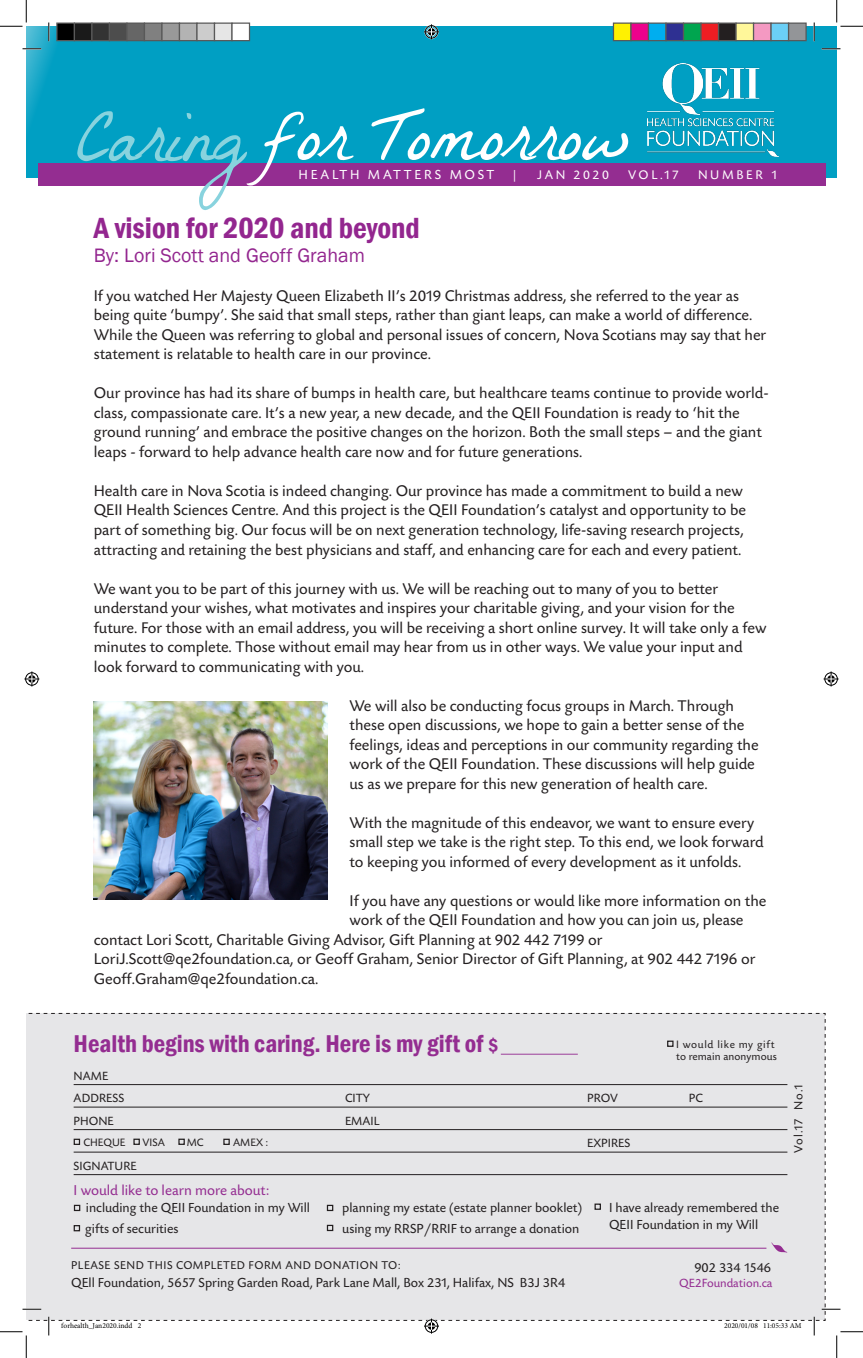
<style>
.page{position:relative;width:863px;height:1358px;background:#fff}
.page>*{position:absolute;margin:0;border:0;box-sizing:border-box;transform-origin:0 0}
.t1{font:75.62px "La Belle Aurore";letter-spacing:-.02em;color:#fff}
.t2{font:600 condensed 30px "Franklin Gothic";color:#93268f}
.t3{font:600 condensed 25px "Franklin Gothic";color:#942d91}
.t4{font:20px "Franklin Gothic";color:#93268f}
.t5{font:16.25px/19.5px "Today SB";color:#231f20}
.t6{font:15px "Today SB";color:#942d91}
.t7{font:13.75px "Today SB";color:#231f20}
.t8{font:13.75px "Today SB";letter-spacing:.2em;color:#fff}
.t9{font:13.12px "Today SB";letter-spacing:.2em;color:#fff}
.t10{font:12.5px "Today SB";color:#231f20}
.t11{font:12.5px "Today SB";color:#942d91}
.t12{font:11.88px "Today SB";letter-spacing:.04em;color:#231f20}
.t13{font:11.25px "Today SB";letter-spacing:.01em;color:#231f20}
.t14{font:11.25px "Today SB";letter-spacing:.06em;color:#231f20}
.t15{font:7.5px "Minion Pro";color:#000}
.s1{color:#88d3de}
.s2{font-size:20px}
</style>
<div class="page">
<div style="left:26px;top:26px;width:810px;height:152px;background:#009fc3"></div>
<div style="left:38px;top:163px;width:787px;height:23px;background:#942d91"></div>
<img style="left:647px;top:64px;width:131px;height:92px">
<img style="left:94px;top:701px;width:233px;height:198px">
<svg style="left:22px;top:48px;width:19px;height:2px"></svg>
<svg style="left:821px;top:48px;width:19px;height:2px"></svg>
<svg style="left:48px;top:22px;width:2px;height:19px"></svg>
<svg style="left:813px;top:22px;width:2px;height:19px"></svg>
<svg style="left:0;top:0;width:27px;height:27px"></svg>
<svg style="left:836px;top:0;width:26px;height:27px"></svg>
<svg style="left:424px;top:24px;width:15px;height:15px"></svg>
<svg style="left:24px;top:671px;width:15px;height:15px"></svg>
<svg style="left:823px;top:671px;width:15px;height:15px"></svg>
<div style="left:57px;top:23px;width:17px;height:18px;background:#000"></div>
<div style="left:56px;top:22px;width:19px;height:19px;border:1px solid #595959"></div>
<div style="left:74px;top:23px;width:18px;height:18px;background:#1a1a1a"></div>
<div style="left:74px;top:22px;width:18px;height:19px;border:1px solid #595959"></div>
<div style="left:92px;top:23px;width:17px;height:18px;background:#333"></div>
<div style="left:91px;top:22px;width:19px;height:19px;border:1px solid #595959"></div>
<div style="left:109px;top:23px;width:18px;height:18px;background:#4d4d4d"></div>
<div style="left:109px;top:22px;width:19px;height:19px;border:1px solid #595959"></div>
<div style="left:127px;top:23px;width:17px;height:18px;background:#666"></div>
<div style="left:126px;top:22px;width:19px;height:19px;border:1px solid #595959"></div>
<div style="left:144px;top:23px;width:18px;height:18px;background:#808080"></div>
<div style="left:144px;top:22px;width:18px;height:19px;border:1px solid #595959"></div>
<div style="left:162px;top:23px;width:17px;height:18px;background:#999"></div>
<div style="left:161px;top:22px;width:19px;height:19px;border:1px solid #595959"></div>
<div style="left:179px;top:23px;width:18px;height:18px;background:#b3b3b3"></div>
<div style="left:179px;top:22px;width:19px;height:19px;border:1px solid #595959"></div>
<div style="left:197px;top:23px;width:17px;height:18px;background:#ccc"></div>
<div style="left:196px;top:22px;width:19px;height:19px;border:1px solid #595959"></div>
<div style="left:214px;top:23px;width:18px;height:18px;background:#e6e6e6"></div>
<div style="left:214px;top:22px;width:18px;height:19px;border:1px solid #595959"></div>
<div style="left:232px;top:23px;width:17px;height:18px;background:#fff"></div>
<div style="left:231px;top:22px;width:19px;height:19px;border:1px solid #595959"></div>
<div style="left:613px;top:23px;width:18px;height:18px;background:#fff101"></div>
<div style="left:612px;top:22px;width:19px;height:19px;border:1px solid #595959"></div>
<div style="left:631px;top:23px;width:17px;height:18px;background:#ed028c"></div>
<div style="left:630px;top:22px;width:19px;height:19px;border:1px solid #595959"></div>
<div style="left:648px;top:23px;width:18px;height:18px;background:#00aeef"></div>
<div style="left:648px;top:22px;width:18px;height:19px;border:1px solid #595959"></div>
<div style="left:666px;top:23px;width:17px;height:18px;background:#2e3092"></div>
<div style="left:665px;top:22px;width:19px;height:19px;border:1px solid #595959"></div>
<div style="left:683px;top:23px;width:18px;height:18px;background:#00a54f"></div>
<div style="left:682px;top:22px;width:19px;height:19px;border:1px solid #595959"></div>
<div style="left:701px;top:23px;width:17px;height:18px;background:#ee1d23"></div>
<div style="left:700px;top:22px;width:19px;height:19px;border:1px solid #595959"></div>
<div style="left:718px;top:23px;width:18px;height:18px;background:#231f20"></div>
<div style="left:718px;top:22px;width:18px;height:19px;border:1px solid #595959"></div>
<div style="left:736px;top:23px;width:17px;height:18px;background:#fff79a"></div>
<div style="left:735px;top:22px;width:19px;height:19px;border:1px solid #595959"></div>
<div style="left:753px;top:23px;width:18px;height:18px;background:#f499c2"></div>
<div style="left:752px;top:22px;width:19px;height:19px;border:1px solid #595959"></div>
<div style="left:771px;top:23px;width:17px;height:18px;background:#6bcff6"></div>
<div style="left:770px;top:22px;width:19px;height:19px;border:1px solid #595959"></div>
<div style="left:788px;top:23px;width:18px;height:18px;background:#939598"></div>
<div style="left:788px;top:22px;width:18px;height:19px;border:1px solid #595959"></div>
<svg style="left:0;top:1013px;width:862px;height:345px"></svg>
<p class="t1" style="left:76px;top:90px;width:555px"><span class="s1">Caring</span> for Tomorrow</p>
<p class="t8" style="left:298px;top:167px;width:197px">HEALTH MATTERS MOST</p>
<p class="t8" style="left:513px;top:167px;width:5px">|</p>
<p class="t9" style="left:537px;top:168px;width:73px">JAN 2020</p>
<p class="t9" style="left:628px;top:168px;width:52px">VOL.17</p>
<p class="t9" style="left:698px;top:168px;width:81px">NUMBER 1</p>
<p class="t2" style="left:94px;top:208px;width:327px">A vision for 2020 and beyond</p>
<p class="t4" style="left:94px;top:243px;width:273px">By: Lori Scott and Geoff Graham</p>
<p class="t5" style="left:94px;top:286px;width:674px">If you watched Her Majesty Queen Elizabeth II’s 2019 Christmas address, she referred to the year as being quite ‘bumpy’. She said that small steps, rather than giant leaps, can make a world of difference.<br>While the Queen was referring to global and personal issues of concern, Nova Scotians may say that her statement is relatable to health care in our province.</p>
<p class="t5" style="left:94px;top:384px;width:676px">Our province has had its share of bumps in health care, but healthcare teams continue to provide world&shy;class, compassionate care. It’s a new year, a new decade, and the QEII Foundation is ready to ‘hit the ground running’ and embrace the positive changes on the horizon. Both the small steps – and the giant leaps - forward to help advance health care now and for future generations.</p>
<p class="t5" style="left:94px;top:481px;width:653px">Health care in Nova Scotia is indeed changing. Our province has made a commitment to build a new QEII Health Sciences Centre. And this project is the QEII Foundation’s catalyst and opportunity to be part of something big. Our focus will be on next generation technology, life-saving research projects, attracting and retaining the best physicians and staff, and enhancing care for each and every patient.</p>
<p class="t5" style="left:94px;top:579px;width:674px">We want you to be part of this journey with us. We will be reaching out to many of you to better understand your wishes, what motivates and inspires your charitable giving, and your vision for the future. For those with an email address, you will be receiving a short online survey. It will take only a few minutes to complete. Those without email may hear from us in other ways. We value your input and look forward to communicating with you.</p>
<p class="t5" style="left:349px;top:696px;width:410px">We will also be conducting focus groups in March. Through these open discussions, we hope to gain a better sense of the feelings, ideas and perceptions in our community regarding the work of the QEII Foundation. These discussions will help guide us as we prepare for this new generation of health care.</p>
<p class="t5" style="left:349px;top:813px;width:415px">With the magnitude of this endeavor, we want to ensure every small step we take is the right step. To this end, we look forward to keeping you informed of every development as it unfolds.</p>
<p class="t5" style="left:349px;top:891px;width:418px">If you have any questions or would like more information on the</p>
<p class="t5" style="left:349px;top:910px;width:395px">work of the QEII Foundation and how you can join us, please</p>
<p class="t5" style="left:94px;top:930px;width:510px">contact Lori Scott, Charitable Giving Advisor, Gift Planning at 902 442 7199 or</p>
<p class="t5" style="left:94px;top:949px;width:663px">LoriJ.Scott@qe2foundation.ca, or Geoff Graham, Senior Director of Gift Planning, at 902 442 7196 or</p>
<p class="t5" style="left:94px;top:969px;width:226px">Geoff.Graham@qe2foundation.ca.</p>
<p class="t3" style="left:74px;top:1027px;width:426px">Health begins with caring. Here is my gift of <span class="s2">$</span></p>
<p class="t10" style="left:74px;top:1069px;width:36px">NAME</p>
<p class="t10" style="left:74px;top:1091px;width:52px">ADDRESS</p>
<p class="t10" style="left:345px;top:1091px;width:27px">CITY</p>
<p class="t10" style="left:587px;top:1091px;width:32px">PROV</p>
<p class="t10" style="left:688px;top:1091px;width:16px">PC</p>
<p class="t10" style="left:74px;top:1114px;width:42px">PHONE</p>
<p class="t10" style="left:345px;top:1114px;width:36px">EMAIL</p>
<p class="t13" style="left:83px;top:1136px;width:44px">CHEQUE</p>
<p class="t13" style="left:143px;top:1136px;width:24px">VISA</p>
<p class="t13" style="left:187px;top:1136px;width:18px">MC</p>
<p class="t13" style="left:233px;top:1136px;width:37px">AMEX :</p>
<p class="t10" style="left:587px;top:1136px;width:45px">EXPIRES</p>
<p class="t10" style="left:74px;top:1159px;width:65px">SIGNATURE</p>
<p class="t14" style="left:676px;top:1038px;width:100px">I would like my gift</p>
<p class="t13" style="left:676px;top:1050px;width:102px">to remain anonymous</p>
<p class="t6" style="left:74px;top:1181px;width:197px">I would like to learn more about:</p>
<p class="t7" style="left:85px;top:1220px;width:95px">gifts of securities</p>
<p class="t7" style="left:86px;top:1200px;width:225px">including the QEII Foundation in my Will</p>
<p class="t7" style="left:342px;top:1200px;width:241px">planning my estate (estate planner booklet)</p>
<p class="t7" style="left:342px;top:1221px;width:238px">using my RRSP/RRIF to arrange a donation</p>
<p class="t7" style="left:609px;top:1200px;width:172px">I have already remembered the</p>
<p class="t7" style="left:609px;top:1217px;width:151px">QEII Foundation in my Will</p>
<p class="t12" style="left:71px;top:1259px;width:331px">PLEASE SEND THIS COMPLETED FORM AND DONATION TO:</p>
<p class="t7" style="left:71px;top:1275px;width:495px">QEll Foundation, 5657 Spring Garden Road, Park Lane Mall, Box 231, Halifax, NS B3J 3R4</p>
<p class="t11" style="left:679px;top:1276px;width:95px">QE2Foundation.ca</p>
<p class="t7" style="left:694px;top:1260px;width:78px">902 334 1546</p>
<p class="t10" style="left:791px;top:1152px;width:70px;rotate:-90deg">Vol.17 No.1</p>
<p class="t15" style="left:61px;top:1320px;width:81px">forhealth_Jan2020.indd 2</p>
<p class="t15" style="left:724px;top:1320px;width:79px">2020/01/08 11:05:33 AM</p>
</div>
